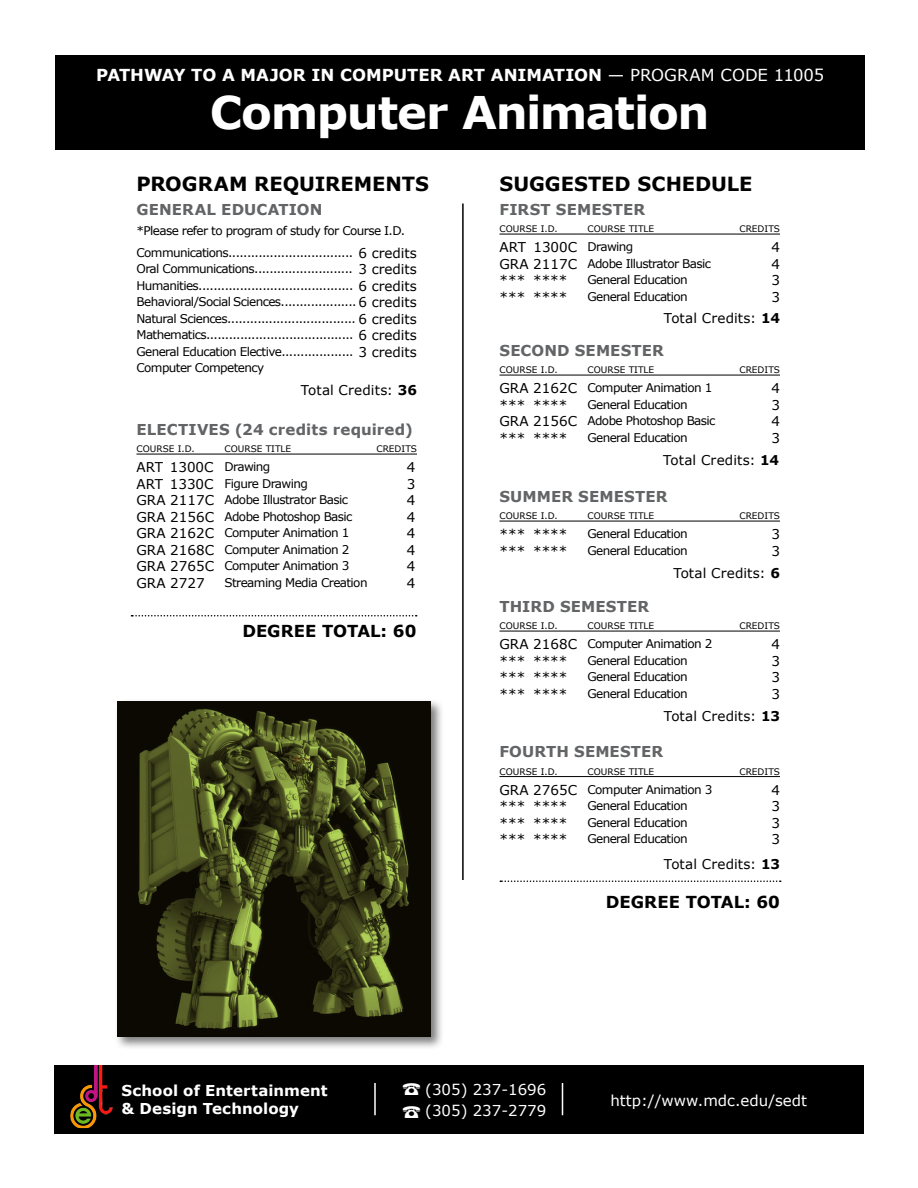
<style>
.page{position:relative;width:918px;height:1188px;background:#fff}
.page>*{position:absolute;margin:0;border:0;box-sizing:border-box;transform-origin:0 0}
.t1{font:700 45px "Verdana";letter-spacing:-.03em;color:#fff}
.t2{font:700 19.5px "Verdana";color:#000}
.t3{font:700 16.5px "Verdana";color:#fff}
.t4{font:700 16.5px "Verdana";color:#000}
.t5{font:700 15px "Verdana";letter-spacing:.01em;color:#636466}
.t6{font:15px "Verdana";color:#fff}
.t7{font:700 15px/18px "Verdana";letter-spacing:.005em;color:#fff}
.t8{font:13.5px/16.5px "Verdana";color:#000;text-align:justify}
.t9{font:12px/16.5px "Verdana";letter-spacing:-.05em;color:#000}
.t10{font:9px "Verdana";color:#000}
.s1{font-weight:400}
.s2{font-weight:700}
</style>
<div class="page">
<div style="left:54px;top:1065px;width:810px;height:69px;background:#000"></div>
<img style="left:70px;top:1065px;width:43px;height:63px">
<hr style="left:374px;top:1083px;width:2px;height:32px;background:#fff">
<hr style="left:562px;top:1083px;width:1px;height:32px;background:#fff">
<svg style="left:131px;top:615px;width:286px;height:1px"></svg>
<svg style="left:500px;top:880px;width:281px;height:2px"></svg>
<hr style="left:462px;top:204px;width:2px;height:676px;background:#000">
<hr style="left:136px;top:454px;width:281px;height:1px;background:#000">
<hr style="left:500px;top:234px;width:280px;height:1px;background:#000">
<hr style="left:500px;top:375px;width:280px;height:1px;background:#000">
<hr style="left:500px;top:521px;width:280px;height:1px;background:#000">
<hr style="left:500px;top:631px;width:280px;height:1px;background:#000">
<hr style="left:500px;top:776px;width:280px;height:1px;background:#000">
<div style="left:55px;top:55px;width:810px;height:95px;background:#000"></div>
<div style="left:114px;top:698px;width:330px;height:352px;background:#000;opacity:.51"></div>
<svg style="left:117px;top:701px;width:314px;height:336px"></svg>
<h3 class="t3" style="left:96px;top:63px;width:730px">PATHWAY TO A MAJOR IN COMPUTER ART ANIMATION <span class="s1">— PROGRAM CODE 11005</span></h3>
<h1 class="t1" style="left:210px;top:81px;width:501px">Computer Animation</h1>
<h2 class="t2" style="left:136px;top:170px;width:294px">PROGRAM REQUIREMENTS</h2>
<h2 class="t2" style="left:499px;top:170px;width:255px">SUGGESTED SCHEDULE</h2>
<p class="t5" style="left:136px;top:199px;width:187px">GENERAL EDUCATION</p>
<p class="t9" style="left:136px;top:244px;width:222px">Communications.................................<br>Oral Communications..........................<br>Humanities.........................................<br>Behavioral/Social Sciences....................<br>Natural Sciences..................................<br>Mathematics.......................................<br>General Education Elective...................<br>Computer Competency</p>
<p class="t8" style="left:358px;top:245px;width:60px">6 credits 3 credits 6 credits 6 credits 6 credits 6 credits 3 credits</p>
<p class="t8" style="left:301px;top:382px;width:118px">Total Credits: <span class="s2">36</span></p>
<p class="t5" style="left:500px;top:199px;width:147px">FIRST SEMESTER</p>
<p class="t9" style="left:588px;top:238px;width:125px">Drawing<br>Adobe Illustrator Basic<br>General Education<br>General Education</p>
<p class="t8" style="left:771px;top:239px;width:10px">4<br>4<br>3<br>3</p>
<p class="t9" style="left:136px;top:222px;width:270px">*Please refer to program of study for Course I.D.</p>
<p class="t10" style="left:500px;top:223px;width:60px">COURSE I.D.</p>
<p class="t10" style="left:588px;top:223px;width:68px">COURSE TITLE</p>
<p class="t10" style="left:739px;top:223px;width:42px">CREDITS</p>
<p class="t8" style="left:499px;top:239px;width:79px;text-align:left">ART 1300C<br>GRA 2117C *** **** *** ****</p>
<p class="t8" style="left:664px;top:310px;width:118px">Total Credits: <span class="s2">14</span></p>
<p class="t5" style="left:500px;top:340px;width:166px">SECOND SEMESTER</p>
<p class="t9" style="left:588px;top:379px;width:130px">Computer Animation 1<br>General Education<br>Adobe Photoshop Basic<br>General Education</p>
<p class="t8" style="left:771px;top:380px;width:10px">4<br>3<br>4<br>3</p>
<p class="t10" style="left:500px;top:364px;width:60px">COURSE I.D.</p>
<p class="t10" style="left:588px;top:364px;width:68px">COURSE TITLE</p>
<p class="t10" style="left:739px;top:364px;width:42px">CREDITS</p>
<p class="t8" style="left:500px;top:380px;width:79px;text-align:left">GRA 2162C *** ****<br>GRA 2156C *** ****</p>
<p class="t5" style="left:137px;top:419px;width:278px">ELECTIVES (24 credits required)</p>
<p class="t9" style="left:225px;top:458px;width:145px">Drawing<br>Figure Drawing<br>Adobe Illustrator Basic<br>Adobe Photoshop Basic<br>Computer Animation 1<br>Computer Animation 2<br>Computer Animation 3<br>Streaming Media Creation</p>
<p class="t8" style="left:407px;top:459px;width:10px">4<br>3<br>4<br>4<br>4<br>4<br>4<br>4</p>
<p class="t10" style="left:136px;top:443px;width:60px">COURSE I.D.</p>
<p class="t10" style="left:225px;top:443px;width:68px">COURSE TITLE</p>
<p class="t10" style="left:376px;top:443px;width:42px">CREDITS</p>
<p class="t8" style="left:663px;top:452px;width:118px">Total Credits: <span class="s2">14</span></p>
<p class="t5" style="left:500px;top:486px;width:169px">SUMMER SEMESTER</p>
<p class="t9" style="left:588px;top:525px;width:102px">General Education<br>General Education</p>
<p class="t8" style="left:771px;top:526px;width:10px">3<br>3</p>
<p class="t8" style="left:136px;top:459px;width:79px">ART 1300C ART 1330C GRA 2117C GRA 2156C GRA 2162C GRA 2168C GRA 2765C GRA 2727</p>
<p class="t10" style="left:500px;top:510px;width:60px">COURSE I.D.</p>
<p class="t10" style="left:588px;top:510px;width:68px">COURSE TITLE</p>
<p class="t10" style="left:739px;top:510px;width:42px">CREDITS</p>
<p class="t8" style="left:500px;top:526px;width:70px">*** **** *** ****</p>
<p class="t8" style="left:673px;top:565px;width:108px">Total Credits: <span class="s2">6</span></p>
<h3 class="t4" style="left:242px;top:619px;width:176px">DEGREE TOTAL: 60</h3>
<p class="t5" style="left:500px;top:596px;width:151px">THIRD SEMESTER</p>
<p class="t9" style="left:588px;top:635px;width:126px">Computer Animation 2<br>General Education<br>General Education<br>General Education</p>
<p class="t8" style="left:771px;top:636px;width:10px">4<br>3<br>3<br>3</p>
<p class="t10" style="left:500px;top:620px;width:60px">COURSE I.D.</p>
<p class="t10" style="left:588px;top:620px;width:68px">COURSE TITLE</p>
<p class="t10" style="left:739px;top:620px;width:42px">CREDITS</p>
<p class="t8" style="left:500px;top:636px;width:79px;text-align:left">GRA 2168C *** **** *** **** *** ****</p>
<p class="t8" style="left:664px;top:708px;width:118px">Total Credits: <span class="s2">13</span></p>
<p class="t5" style="left:500px;top:741px;width:165px">FOURTH SEMESTER</p>
<p class="t9" style="left:588px;top:781px;width:126px">Computer Animation 3<br>General Education<br>General Education<br>General Education</p>
<p class="t8" style="left:771px;top:782px;width:10px">4<br>3<br>3<br>3</p>
<p class="t10" style="left:500px;top:765px;width:60px">COURSE I.D.</p>
<p class="t10" style="left:588px;top:765px;width:68px">COURSE TITLE</p>
<p class="t10" style="left:739px;top:765px;width:42px">CREDITS</p>
<p class="t8" style="left:500px;top:782px;width:79px;text-align:left">GRA 2765C *** **** *** **** *** ****</p>
<p class="t8" style="left:664px;top:856px;width:118px">Total Credits: <span class="s2">13</span></p>
<h3 class="t4" style="left:606px;top:890px;width:176px">DEGREE TOTAL: 60</h3>
<p class="t6" style="left:425px;top:1079px;width:123px">(305) 237-1696</p>
<p class="t7" style="left:122px;top:1081px;width:208px">School of Entertainment &amp; Design Technology</p>
<p class="t6" style="left:610px;top:1090px;width:198px">http://www.mdc.edu/sedt</p>
<p class="t6" style="left:425px;top:1100px;width:123px">(305) 237-2779</p>
</div>
